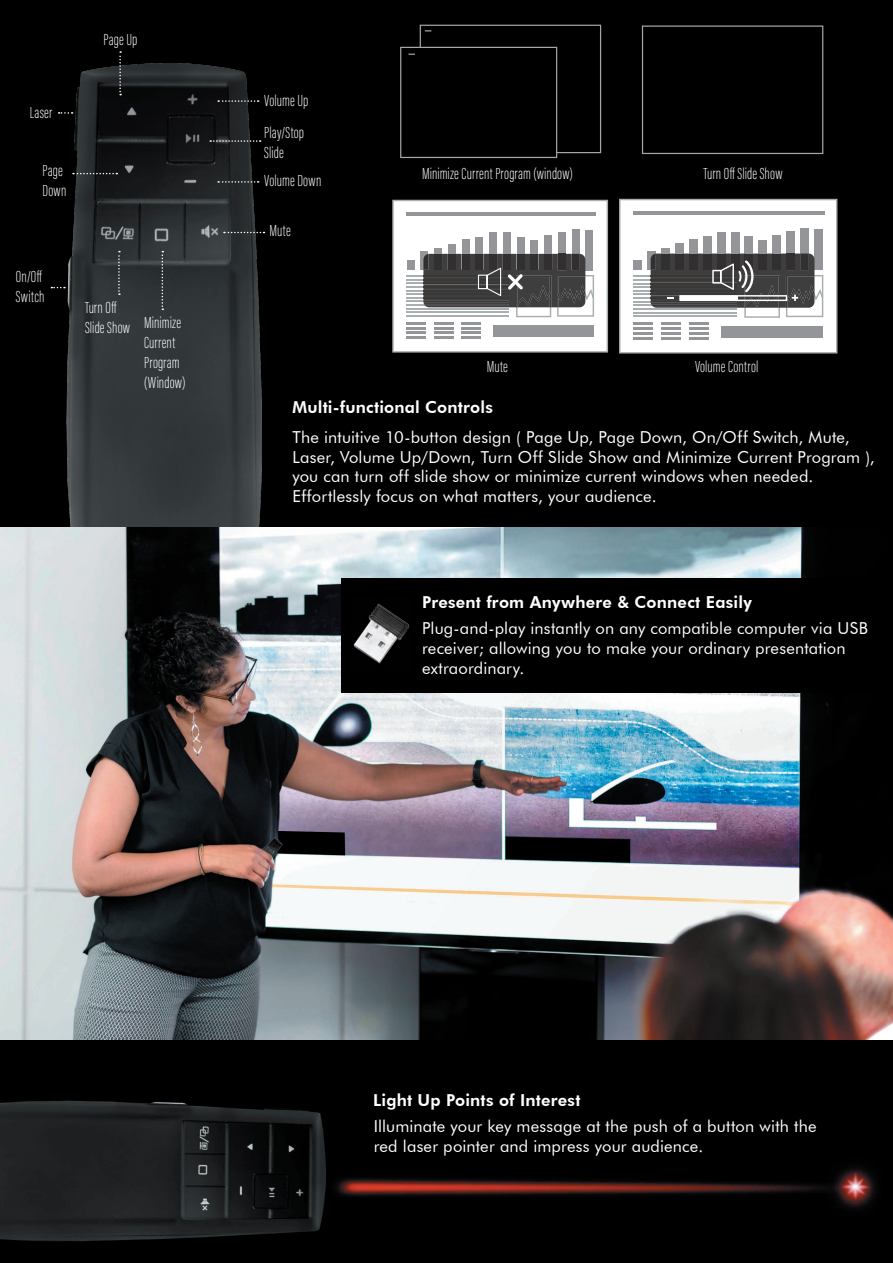
<style>
.page{position:relative;width:893px;height:1263px;background:#fff}
.page>*{position:absolute;margin:0;border:0;box-sizing:border-box;transform-origin:0 0}
.t1{font:16.5px/19.8px "Futura BT";letter-spacing:.01em;color:#fff}
.t2{font:200 16.5px/19.8px "Acumin Pro Extra Cond";letter-spacing:.01em;color:#fff}
.t3{font:800 16.5px "Futura BT";letter-spacing:.015em;color:#fff}
</style>
<div class="page">
<div style="left:0;top:0;width:893px;height:527px;background:#000"></div>
<img style="left:63px;top:51px;width:203px;height:476px">
<img style="left:0;top:527px;width:893px;height:513px">
<div style="left:341px;top:579px;width:552px;height:114px;background:#000"></div>
<svg style="left:619px;top:199px;width:218px;height:154px;background:#bbbcbc"></svg>
<svg style="left:73px;top:173px;width:44px;height:1px"></svg>
<svg style="left:59px;top:112px;width:14px;height:2px"></svg>
<svg style="left:218px;top:100px;width:41px;height:2px"></svg>
<svg style="left:210px;top:140px;width:51px;height:2px"></svg>
<svg style="left:218px;top:181px;width:41px;height:2px"></svg>
<svg style="left:224px;top:232px;width:41px;height:1px"></svg>
<div style="left:642px;top:26px;width:181px;height:128px;background:#000;border:1px solid #a3a7a9"></div>
<img style="left:0;top:1040px;width:893px;height:223px">
<svg style="left:119px;top:51px;width:2px;height:44px"></svg>
<svg style="left:118px;top:251px;width:2px;height:44px"></svg>
<svg style="left:162px;top:251px;width:1px;height:59px"></svg>
<svg style="left:392px;top:200px;width:216px;height:153px;background:#b2b2b3"></svg>
<div style="left:420px;top:25px;width:181px;height:128px;background:#000;border:1px solid #a3a7a9"></div>
<div style="left:400px;top:47px;width:157px;height:111px;background:#000;border:1px solid #a3a7a9"></div>
<img style="left:353px;top:603px;width:57px;height:61px">
<p class="t2" style="left:30px;top:102px;width:24px">Laser</p>
<p class="t2" style="left:43px;top:161px;width:25px">Page<br>Down</p>
<p class="t2" style="left:104px;top:29px;width:35px">Page Up</p>
<p class="t2" style="left:16px;top:267px;width:30px">On/Off<br>Switch</p>
<p class="t2" style="left:85px;top:298px;width:98px">Turn Off<br>Slide Show Minimize</p>
<p class="t2" style="left:144px;top:333px;width:43px">Current<br>Program (Window)</p>
<p class="t2" style="left:264px;top:90px;width:46px">Volume Up</p>
<p class="t2" style="left:264px;top:123px;width:41px">Play/Stop<br>Slide</p>
<p class="t2" style="left:264px;top:171px;width:59px">Volume Down</p>
<p class="t2" style="left:269px;top:221px;width:23px">Mute</p>
<p class="t2" style="left:422px;top:163px;width:152px">Minimize Current Program (window)</p>
<p class="t2" style="left:703px;top:164px;width:81px">Turn Off Slide Show</p>
<p class="t2" style="left:487px;top:356px;width:23px">Mute</p>
<p class="t2" style="left:695px;top:357px;width:65px">Volume Control</p>
<p class="t3" style="left:292px;top:397px;width:202px">Multi-functional Controls</p>
<p class="t1" style="left:292px;top:427px;width:584px">The intuitive 10-button design ( Page Up, Page Down, On/Off Switch, Mute, Laser, Volume Up/Down, Turn Off Slide Show and Minimize Current Program ), you can turn off slide show or minimize current windows when needed.<br>Effortlessly focus on what matters, your audience.</p>
<p class="t3" style="left:422px;top:592px;width:331px">Present from Anywhere &amp; Connect Easily</p>
<p class="t1" style="left:422px;top:618px;width:447px">Plug-and-play instantly on any compatible computer via USB receiver; allowing you to make your ordinary presentation extraordinary.</p>
<p class="t3" style="left:373px;top:1090px;width:209px">Light Up Points of Interest</p>
<p class="t1" style="left:374px;top:1116px;width:444px">Illuminate your key message at the push of a button with the red laser pointer and impress your audience.</p>
</div>
